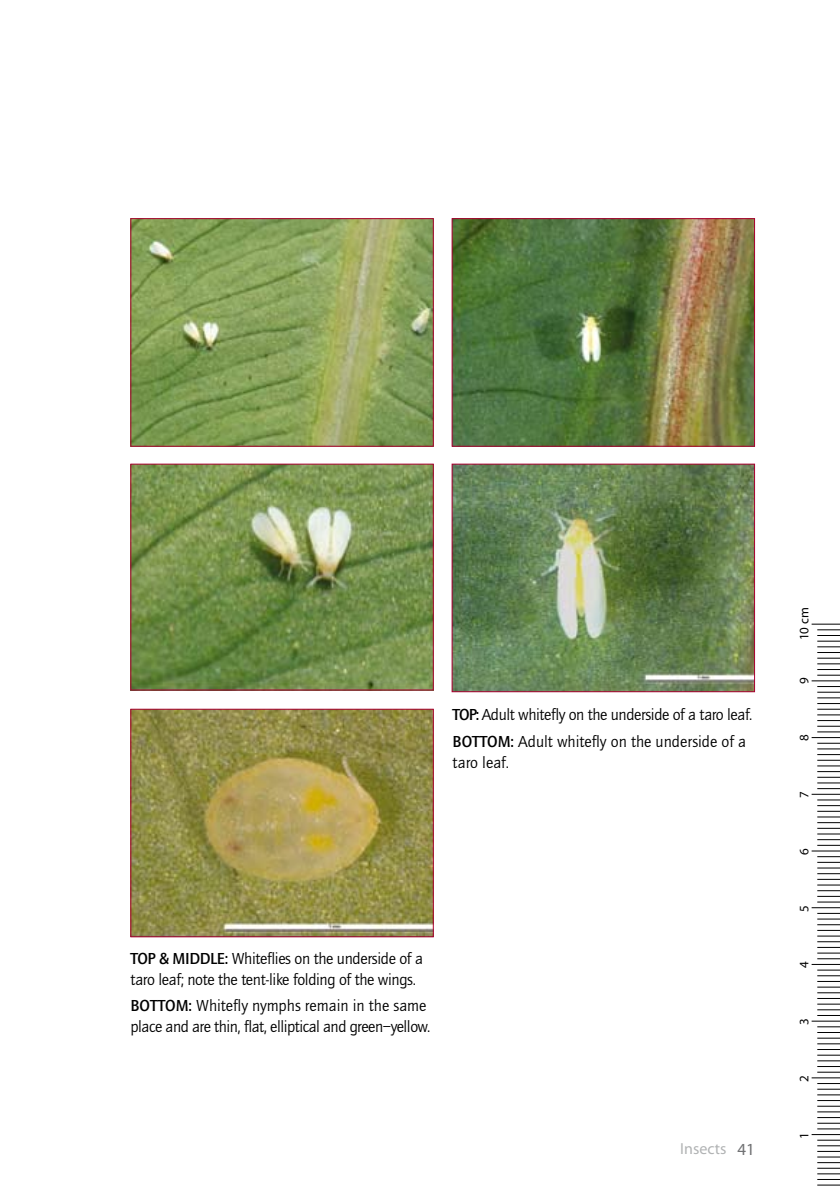
<style>
.page{position:relative;width:840px;height:1191px;background:#fff}
.page>*{position:absolute;margin:0;border:0;box-sizing:border-box;transform-origin:0 0}
.t1{font:16.4px/21px "Quay Sans EF";letter-spacing:-.02em;color:#000}
.t2{font:16.4px "Quay Sans EF";color:#000}
.t3{font:16px "Myriad Pro";color:#b1b3b4}
.t4{font:13px "Myriad Pro";color:#000}
.s1{font-weight:500}
.s2{font-size:17px;color:#707173}
</style>
<div class="page">
<svg style="left:811px;top:623px;width:28px;height:562px"></svg>
<img style="left:453px;top:220px;width:299px;height:224px">
<div style="left:451px;top:218px;width:303px;height:228px;border:1px solid #ab0132"></div>
<img style="left:132px;top:466px;width:299px;height:222px">
<div style="left:130px;top:464px;width:303px;height:226px;border:1px solid #ab0132"></div>
<img style="left:132px;top:220px;width:299px;height:224px">
<div style="left:130px;top:218px;width:303px;height:228px;border:1px solid #ab0132"></div>
<img style="left:132px;top:711px;width:299px;height:224px">
<div style="left:130px;top:709px;width:303px;height:228px;border:1px solid #ab0132"></div>
<img style="left:453px;top:466px;width:299px;height:224px">
<div style="left:451px;top:464px;width:303px;height:228px;border:1px solid #ab0132"></div>
<p class="t1" style="left:452px;top:701px;width:301px;line-height:26.6px"><span class="s1">TOP:</span> Adult whitefly on the underside of a taro leaf.<br><span class="s1">BOTTOM:</span> Adult whitefly on the underside of a</p>
<p class="t2" style="left:452px;top:753px;width:58px">taro leaf.</p>
<p class="t1" style="left:130px;top:948px;width:294px"><span class="s1">TOP &amp; MIDDLE:</span> Whiteflies on the underside of a taro leaf; note the tent-like folding of the wings.</p>
<p class="t1" style="left:130px;top:995px;width:301px"><span class="s1">BOTTOM:</span> Whitefly nymphs remain in the same place and are thin, flat, elliptical and green–yellow.</p>
<p class="t3" style="left:679px;top:1139px;width:76px">Insects <span class="s2">41</span></p>
<p class="t4" style="left:795px;top:640px;width:34px;rotate:-90deg">10 cm</p>
<p class="t4" style="left:795px;top:684px;width:8px;rotate:-90deg">9</p>
<p class="t4" style="left:795px;top:741px;width:8px;rotate:-90deg">8</p>
<p class="t4" style="left:795px;top:798px;width:8px;rotate:-90deg">7</p>
<p class="t4" style="left:795px;top:854px;width:8px;rotate:-90deg">6</p>
<p class="t4" style="left:795px;top:911px;width:8px;rotate:-90deg">5</p>
<p class="t4" style="left:795px;top:968px;width:8px;rotate:-90deg">4</p>
<p class="t4" style="left:795px;top:1025px;width:8px;rotate:-90deg">3</p>
<p class="t4" style="left:795px;top:1082px;width:8px;rotate:-90deg">2</p>
<p class="t4" style="left:795px;top:1138px;width:8px;rotate:-90deg">1</p>
</div>
